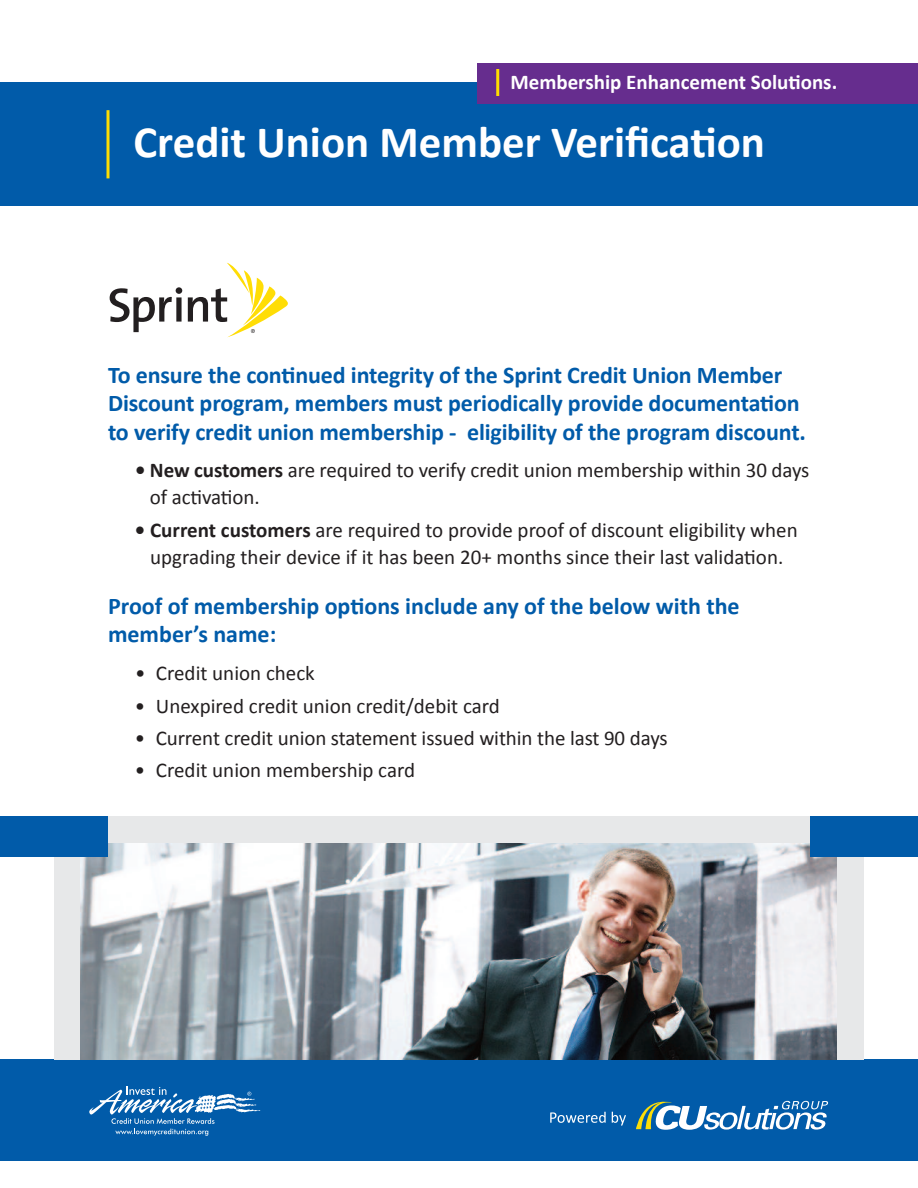
<style>
.page{position:relative;width:918px;height:1188px;background:#fff}
.page>*{position:absolute;margin:0;border:0;box-sizing:border-box;transform-origin:0 0}
.t1{font:700 45px "Calibri";color:#fff}
.t2{font:700 24px/28.5px "Calibri";letter-spacing:-.005em;color:#015ba9}
.t3{font:21px/27px "Calibri";color:#231f20}
.t4{font:700 21px "Calibri";color:#fff}
.s1{font-weight:700}
</style>
<div class="page">
<div style="left:0;top:82px;width:918px;height:124px;background:#015ba9"></div>
<svg style="left:106px;top:110px;width:4px;height:68px"></svg>
<div style="left:477px;top:63px;width:441px;height:41px;background:#662d8e"></div>
<hr style="left:496px;top:69px;width:3px;height:27px;background:#ffdd01">
<div style="left:0;top:1060px;width:918px;height:101px;background:#015ba9"></div>
<div style="left:54px;top:817px;width:810px;height:243px;background:#e7e8e9"></div>
<img style="left:81px;top:844px;width:756px;height:216px">
<div style="left:810px;top:817px;width:108px;height:40px;background:#015ba9"></div>
<svg style="left:89px;top:1086px;width:171px;height:50px"></svg>
<div style="left:0;top:817px;width:108px;height:40px;background:#015ba9"></div>
<svg style="left:636px;top:1101px;width:192px;height:29px"></svg>
<svg style="left:550px;top:1112px;width:56px;height:11px"></svg>
<svg style="left:612px;top:1112px;width:14px;height:14px"></svg>
<svg style="left:110px;top:287px;width:72px;height:45px"></svg>
<svg style="left:188px;top:263px;width:100px;height:74px"></svg>
<p class="t4" style="left:510px;top:69px;width:328px">Membership Enhancement Solutions.</p>
<h1 class="t1" style="left:133px;top:114px;width:633px">Credit Union Member Verification</h1>
<p class="t2" style="left:108px;top:360px;width:699px">To ensure the continued integrity of the Sprint Credit Union Member<br>Discount program, members must periodically provide documentation to verify credit union membership - eligibility of the program discount.</p>
<p class="t3" style="left:150px;top:457px;width:661px;text-indent:-15px"><span class="s1">• New customers</span> are required to verify credit union membership within 30 days of activation.</p>
<p class="t3" style="left:135px;top:516px;width:664px;text-align:center"><span class="s1">• Current customers</span> are required to provide proof of discount eligibility when upgrading their device if it has been 20+ months since their last validation.</p>
<p class="t2" style="left:108px;top:591px;width:633px">Proof of membership options include any of the below with the member’s name:</p>
<p class="t3" style="left:135px;top:659px;width:181px">• Credit union check</p>
<p class="t3" style="left:135px;top:692px;width:366px">• Unexpired credit union credit/debit card</p>
<p class="t3" style="left:135px;top:724px;width:534px">• Current credit union statement issued within the last 90 days</p>
<p class="t3" style="left:135px;top:757px;width:282px">• Credit union membership card</p>
</div>
